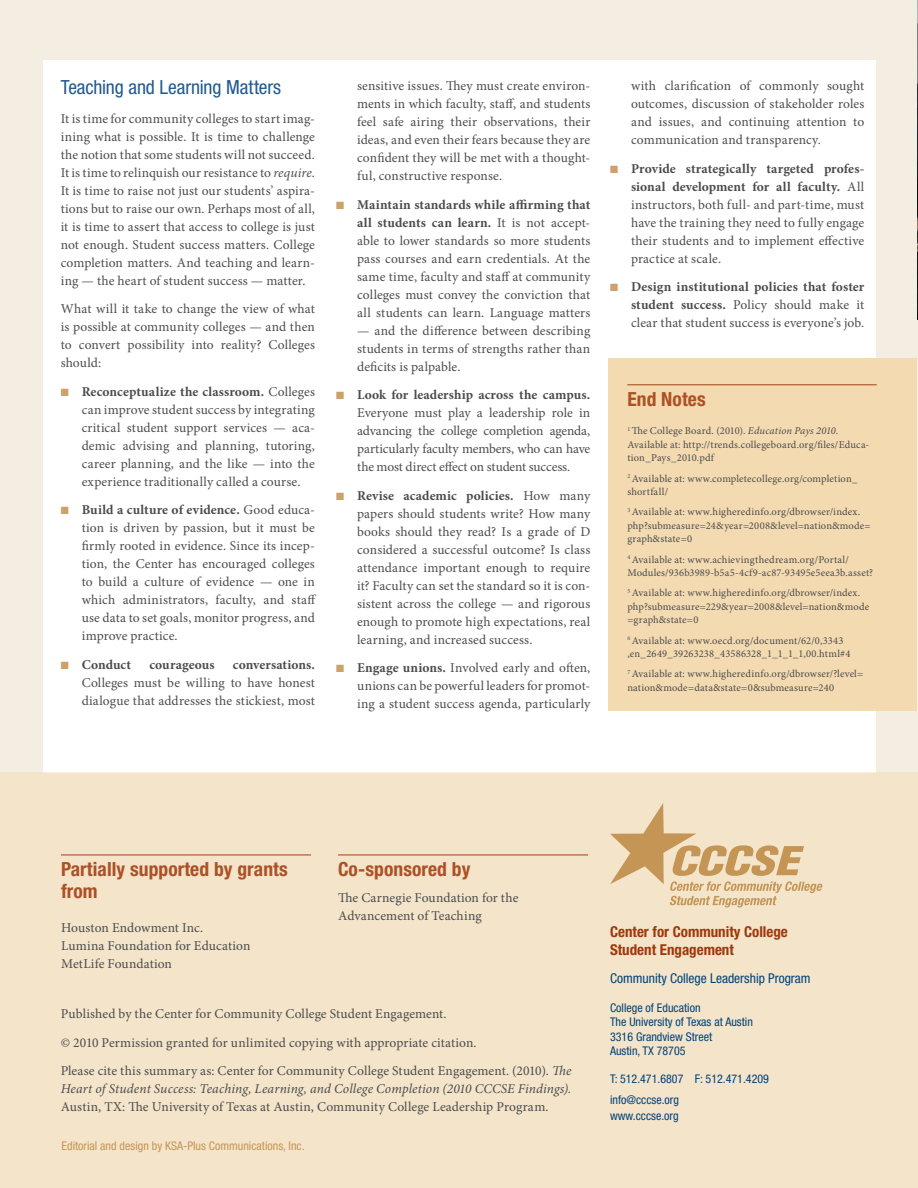
<style>
.page{position:relative;width:918px;height:1188px;background:#f4eee2}
.page>*{position:absolute;margin:0;border:0;box-sizing:border-box;transform-origin:0 0}
.Sidebar_headline{font:700 condensed 19.5px/22.5px "Helvetica Neue LT Std";letter-spacing:.005em;color:#ac5125}
.subhead{font:condensed 19.5px "Helvetica Neue LT Std";letter-spacing:-.01em;color:#20598e}
.t1{font:700 condensed 15px/18px "Helvetica Neue LT Std";color:#9f380b}
.bulleted_list{font:13.5px/18px "Minion Pro";letter-spacing:.005em;color:#4b4c4d;text-align:justify}
.body_text{font:13.5px/18px "Minion Pro";letter-spacing:.005em;color:#4b4c4d;text-align:justify}
.t2{font:condensed 13.5px "Helvetica Neue LT Std";color:#004279}
.bulleted_list-2{font:700 13.5px "Minion Pro";letter-spacing:.01em;color:#4b4c4d}
.t3{font:condensed 12px "Helvetica Neue LT Std";color:#004279}
.t4{font:condensed 12px "Helvetica Neue LT Std";color:#c59556}
.body_text-2{font:10.5px/13.5px "Minion Pro";letter-spacing:.015em;color:#4b4c4d}
.s1{font-style:italic}
.s2{color:#cda16a}
.s3{font-weight:700}
</style>
<div class="page">
<div style="left:43px;top:60px;width:832px;height:1080px;background:#fff"></div>
<img style="left:917px;top:0;width:1px;height:319px">
<div style="left:0;top:772px;width:918px;height:416px;background:#f3e4ca"></div>
<svg style="left:610px;top:803px;width:212px;height:104px"></svg>
<hr style="left:61px;top:854px;width:250px;height:2px;background:#ac5125">
<hr style="left:338px;top:854px;width:250px;height:2px;background:#ac5125">
<div style="left:609px;top:358px;width:308px;height:353px;background:#f3dab1"></div>
<hr style="left:627px;top:384px;width:250px;height:1px;background:#ac5125">
<p class="subhead" style="left:61px;top:76px;width:222px">Teaching and Learning Matters</p>
<p class="body_text" style="left:61px;top:110px;width:256px">It is time for community colleges to start imag&shy;ining what is possible. It is time to challenge the notion that some students will not succeed.<br>It is time to relinquish our resistance to <span class="s1">require</span>.<br>It is time to raise not just our students’ aspira&shy;tions but to raise our own. Perhaps most of all, it is time to assert that access to college is just not enough. Student success matters. College completion matters. And teaching and learn&shy;ing — the heart of student success — matter.</p>
<p class="body_text" style="left:61px;top:300px;width:256px">What will it take to change the view of what is possible at community colleges — and then to convert possibility into reality? Colleges should:</p>
<p class="bulleted_list" style="left:82px;top:383px;width:235px;text-indent:-21px"><span class="s2">■</span> <span class="s3">Reconceptualize the classroom.</span> Colleges can improve student success by integrating critical student support services — aca&shy;demic advising and planning, tutoring, career planning, and the like — into the experience traditionally called a course.</p>
<p class="bulleted_list" style="left:82px;top:501px;width:236px;text-indent:-21px"><span class="s2">■</span> <span class="s3">Build a culture of evidence.</span> Good educa&shy;tion is driven by passion, but it must be firmly rooted in evidence. Since its incep&shy;tion, the Center has encouraged colleges to build a culture of evidence — one in which administrators, faculty, and staff use data to set goals, monitor progress, and improve practice.</p>
<p class="bulleted_list-2" style="left:61px;top:655px;width:72px"><span class="s2">■</span> Conduct</p>
<p class="bulleted_list-2" style="left:149px;top:655px;width:67px">courageous</p>
<p class="bulleted_list" style="left:82px;top:656px;width:235px;text-indent:151px"><span class="s3">conversations.<br></span>Colleges must be willing to have honest dialogue that addresses the stickiest, most</p>
<p class="bulleted_list" style="left:357px;top:77px;width:235px">sensitive issues. They must create environ&shy;ments in which faculty, staff, and students feel safe airing their observations, their ideas, and even their fears because they are confident they will be met with a thought&shy;ful, constructive response.</p>
<p class="bulleted_list" style="left:357px;top:196px;width:235px;text-indent:-21px"><span class="s2">■</span> <span class="s3">Maintain standards while affirming that all students can learn.</span> It is not accept&shy;able to lower standards so more students pass courses and earn credentials. At the same time, faculty and staff at community colleges must convey the conviction that all students can learn. Language matters</p>
<p class="bulleted_list" style="left:357px;top:322px;width:235px">— and the difference between describing students in terms of strengths rather than deficits is palpable.</p>
<p class="bulleted_list" style="left:357px;top:386px;width:235px;text-indent:-21px"><span class="s2">■</span> <span class="s3">Look for leadership across the campus.<br></span>Everyone must play a leadership role in advancing the college completion agenda, particularly faculty members, who can have the most direct effect on student success.</p>
<p class="bulleted_list" style="left:357px;top:487px;width:235px;text-indent:-21px"><span class="s2">■</span> <span class="s3">Revise academic policies.</span> How many papers should students write? How many books should they read? Is a grade of D considered a successful outcome? Is class attendance important enough to require it? Faculty can set the standard so it is con&shy;sistent across the college — and rigorous enough to promote high expectations, real learning, and increased success.</p>
<p class="bulleted_list" style="left:357px;top:659px;width:235px;text-indent:-21px"><span class="s2">■</span> <span class="s3">Engage unions.</span> Involved early and often, unions can be powerful leaders for promot&shy;ing a student success agenda, particularly</p>
<p class="bulleted_list" style="left:631px;top:77px;width:235px">with clarification of commonly sought outcomes, discussion of stakeholder roles and issues, and continuing attention to communication and transparency.</p>
<p class="bulleted_list" style="left:631px;top:160px;width:235px;text-indent:-21px"><span class="s2">■</span> <span class="s3">Provide strategically targeted profes&shy;sional development for all faculty.</span> All instructors, both full- and part-time, must have the training they need to fully engage their students and to implement effective practice at scale.</p>
<p class="bulleted_list" style="left:631px;top:278px;width:235px;text-indent:-21px"><span class="s2">■</span> <span class="s3">Design institutional policies that foster student success.</span> Policy should make it clear that student success is everyone’s job.</p>
<p class="Sidebar_headline" style="left:627px;top:387px;width:80px">End Notes</p>
<p class="body_text-2" style="left:627px;top:424px;width:244px"><sup>1</sup> The College Board. (2010). <span class="s1">Education Pays 2010.<br></span>Available at: http://trends.collegeboard.org/files/Educa&shy;tion_Pays_2010.pdf</p>
<p class="body_text-2" style="left:627px;top:472px;width:232px"><sup>2</sup> Available at: www.completecollege.org/completion_ shortfall/</p>
<p class="body_text-2" style="left:627px;top:505px;width:245px"><sup>3</sup> Available at: www.higheredinfo.org/dbrowser/index. php?submeasure=24&amp;year=2008&amp;level=nation&amp;mode= graph&amp;state=0</p>
<p class="body_text-2" style="left:627px;top:553px;width:247px"><sup>4</sup> Available at: www.achievingthedream.org/Portal/<br>Modules/936b3989-b5a5-4cf9-ac87-93495e5eea3b.asset?</p>
<p class="body_text-2" style="left:627px;top:586px;width:243px"><sup>5</sup> Available at: www.higheredinfo.org/dbrowser/index. php?submeasure=229&amp;year=2008&amp;level=nation&amp;mode =graph&amp;state=0</p>
<p class="body_text-2" style="left:627px;top:634px;width:225px"><sup>6</sup> Available at: www.oecd.org/document/62/0,3343 ,en_2649_39263238_43586328_1_1_1_1,00.html#4</p>
<p class="body_text-2" style="left:627px;top:667px;width:237px"><sup>7</sup> Available at: www.higheredinfo.org/dbrowser/?level= nation&amp;mode=data&amp;state=0&amp;submeasure=240</p>
<p class="Sidebar_headline" style="left:61px;top:857px;width:228px">Partially supported by grants from</p>
<p class="body_text" style="left:61px;top:918px;width:144px">Houston Endowment Inc.</p>
<p class="body_text" style="left:61px;top:936px;width:191px">Lumina Foundation for Education</p>
<p class="body_text" style="left:61px;top:954px;width:112px">MetLife Foundation</p>
<p class="Sidebar_headline" style="left:338px;top:857px;width:134px">Co-sponsored by</p>
<p class="body_text" style="left:338px;top:889px;width:182px">The Carnegie Foundation for the<br>Advancement of Teaching</p>
<p class="body_text" style="left:61px;top:1005px;width:387px">Published by the Center for Community College Student Engagement.</p>
<p class="body_text" style="left:61px;top:1033px;width:417px">© 2010 Permission granted for unlimited copying with appropriate citation.</p>
<p class="body_text" style="left:61px;top:1062px;width:512px">Please cite this summary as: Center for Community College Student Engagement. (2010). <span class="s1">The Heart of Student Success: Teaching, Learning, and College Completion (2010 CCCSE Findings).<br></span>Austin, TX: The University of Texas at Austin, Community College Leadership Program.</p>
<p class="t4" style="left:62px;top:1139px;width:244px">Editorial and design by KSA-Plus Communications, Inc.</p>
<p class="t1" style="left:610px;top:922px;width:179px">Center for Community College<br>Student Engagement</p>
<p class="t2" style="left:610px;top:971px;width:202px">Community College Leadership Program</p>
<p class="t3" style="left:610px;top:1001px;width:92px">College of Education</p>
<p class="t3" style="left:610px;top:1015px;width:144px">The University of Texas at Austin</p>
<p class="t3" style="left:610px;top:1030px;width:104px">3316 Grandview Street</p>
<p class="t3" style="left:610px;top:1044px;width:77px">Austin, TX 78705</p>
<p class="t3" style="left:610px;top:1072px;width:160px">T: 512.471.6807 F: 512.471.4209</p>
<p class="t3" style="left:610px;top:1093px;width:70px">info@cccse.org</p>
<p class="t3" style="left:610px;top:1109px;width:70px">www.cccse.org</p>
</div>
